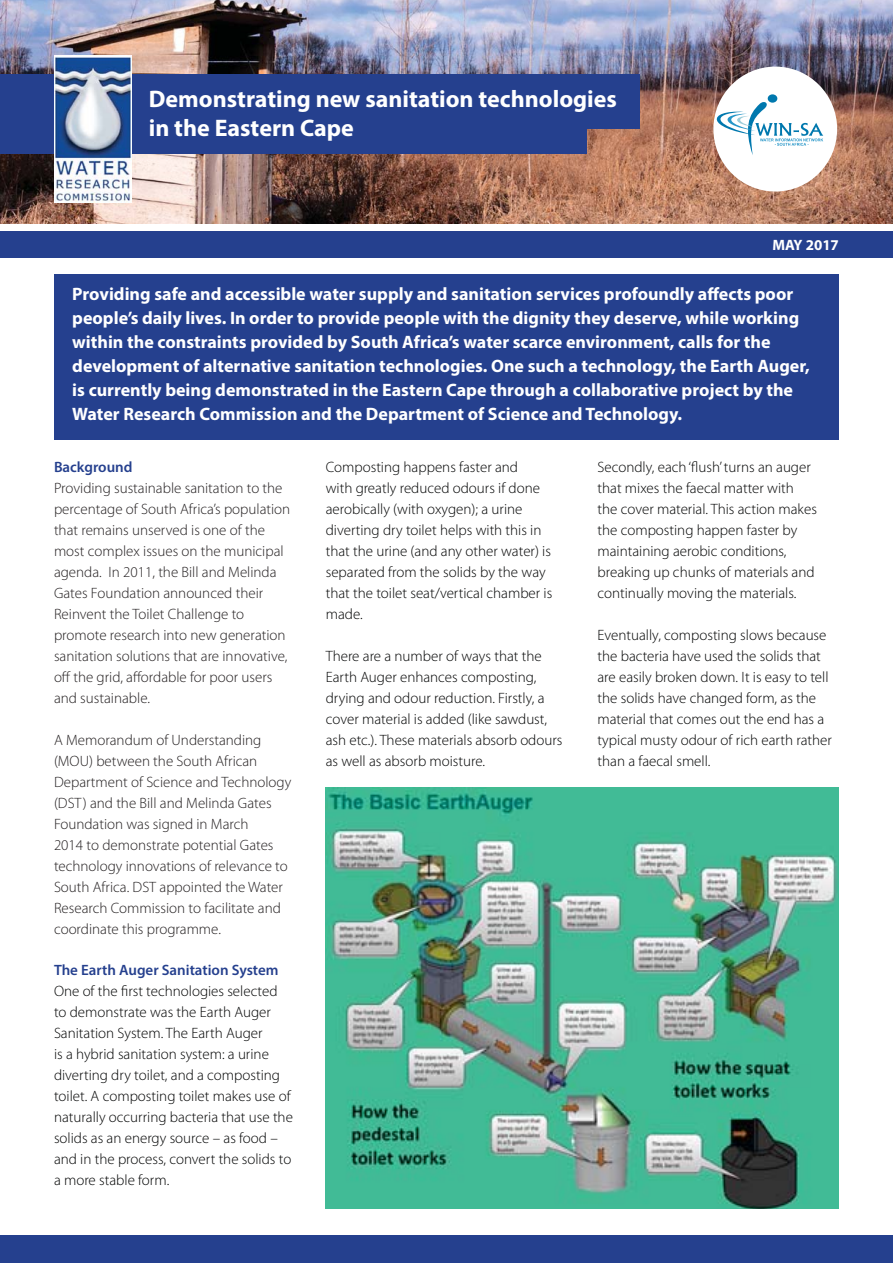
<style>
.page{position:relative;width:893px;height:1263px;background:#fff}
.page>*{position:absolute;margin:0;border:0;box-sizing:border-box;transform-origin:0 0}
.t1{font:700 24px/28.8px "Myriad Pro";color:#fff}
.t2{font:700 18px/24px "Myriad Pro";color:#fff}
.t3{font:300 15px/21px "Myriad Pro";color:#010202}
.t4{font:300 15px/21px "Myriad Pro";color:#231f20}
.t5{font:600 15px "Myriad Pro";color:#25408e}
.t6{font:700 15px "Myriad Pro";color:#fff}
</style>
<div class="page">
<img style="left:0;top:0;width:893px;height:223px">
<div style="left:0;top:232px;width:893px;height:26px;background:#25408e"></div>
<div style="left:713px;top:67px;width:124px;height:125px;background:#fff;border-radius:50%"></div>
<div style="left:768px;top:94px;width:9px;height:9px;background:#0078ae;border-radius:50%"></div>
<svg style="left:712px;top:99px;width:111px;height:56px"></svg>
<div style="left:0;top:74px;width:639px;height:55px;background:#25408e"></div>
<div style="left:0;top:119px;width:587px;height:34px;background:#25408e"></div>
<div style="left:0;top:1235px;width:893px;height:28px;background:#25408e"></div>
<img style="left:54px;top:56px;width:78px;height:146px">
<div style="left:54px;top:274px;width:785px;height:166px;background:#25408e"></div>
<img style="left:326px;top:788px;width:513px;height:421px">
<h1 class="t1" style="left:149px;top:87px;width:470px">Demonstrating new sanitation technologies in the Eastern Cape</h1>
<p class="t6" style="left:772px;top:239px;width:68px">MAY 2017</p>
<p class="t2" style="left:72px;top:284px;width:739px">Providing safe and accessible water supply and sanitation services profoundly affects poor people’s daily lives. In order to provide people with the dignity they deserve, while working within the constraints provided by South Africa’s water scarce environment, calls for the development of alternative sanitation technologies. One such a technology, the Earth Auger, is currently being demonstrated in the Eastern Cape through a collaborative project by the Water Research Commission and the Department of Science and Technology.</p>
<p class="t5" style="left:54px;top:461px;width:80px">Background</p>
<p class="t4" style="left:54px;top:479px;width:238px">Providing sustainable sanitation to the percentage of South Africa’s population that remains unserved is one of the most complex issues on the municipal agenda. In 2011, the Bill and Melinda Gates Foundation announced their Reinvent the Toilet Challenge to promote research into new generation sanitation solutions that are innovative, off the grid, affordable for poor users and sustainable.</p>
<p class="t4" style="left:54px;top:731px;width:239px">A Memorandum of Understanding (MOU) between the South African Department of Science and Technology (DST) and the Bill and Melinda Gates Foundation was signed in March<br>2014 to demonstrate potential Gates technology innovations of relevance to South Africa. DST appointed the Water Research Commission to facilitate and coordinate this programme.</p>
<p class="t5" style="left:54px;top:964px;width:226px">The Earth Auger Sanitation System</p>
<p class="t3" style="left:54px;top:982px;width:240px">One of the first technologies selected to demonstrate was the Earth Auger Sanitation System. The Earth Auger<br>is a hybrid sanitation system: a urine diverting dry toilet, and a composting toilet. A composting toilet makes use of naturally occurring bacteria that use the solids as an energy source – as food – and in the process, convert the solids to a more stable form.</p>
<p class="t3" style="left:326px;top:458px;width:228px">Composting happens faster and<br>with greatly reduced odours if done aerobically (with oxygen); a urine diverting dry toilet helps with this in that the urine (and any other water) is separated from the solids by the way that the toilet seat/vertical chamber is made.</p>
<p class="t3" style="left:326px;top:647px;width:238px">There are a number of ways that the Earth Auger enhances composting, drying and odour reduction. Firstly, a cover material is added (like sawdust, ash etc.). These materials absorb odours as well as absorb moisture.</p>
<p class="t3" style="left:597px;top:458px;width:221px">Secondly, each ‘flush’ turns an auger that mixes the faecal matter with the cover material. This action makes the composting happen faster by maintaining aerobic conditions, breaking up chunks of materials and continually moving the materials.</p>
<p class="t3" style="left:597px;top:626px;width:236px">Eventually, composting slows because the bacteria have used the solids that are easily broken down. It is easy to tell the solids have changed form, as the material that comes out the end has a typical musty odour of rich earth rather than a faecal smell.</p>
</div>
